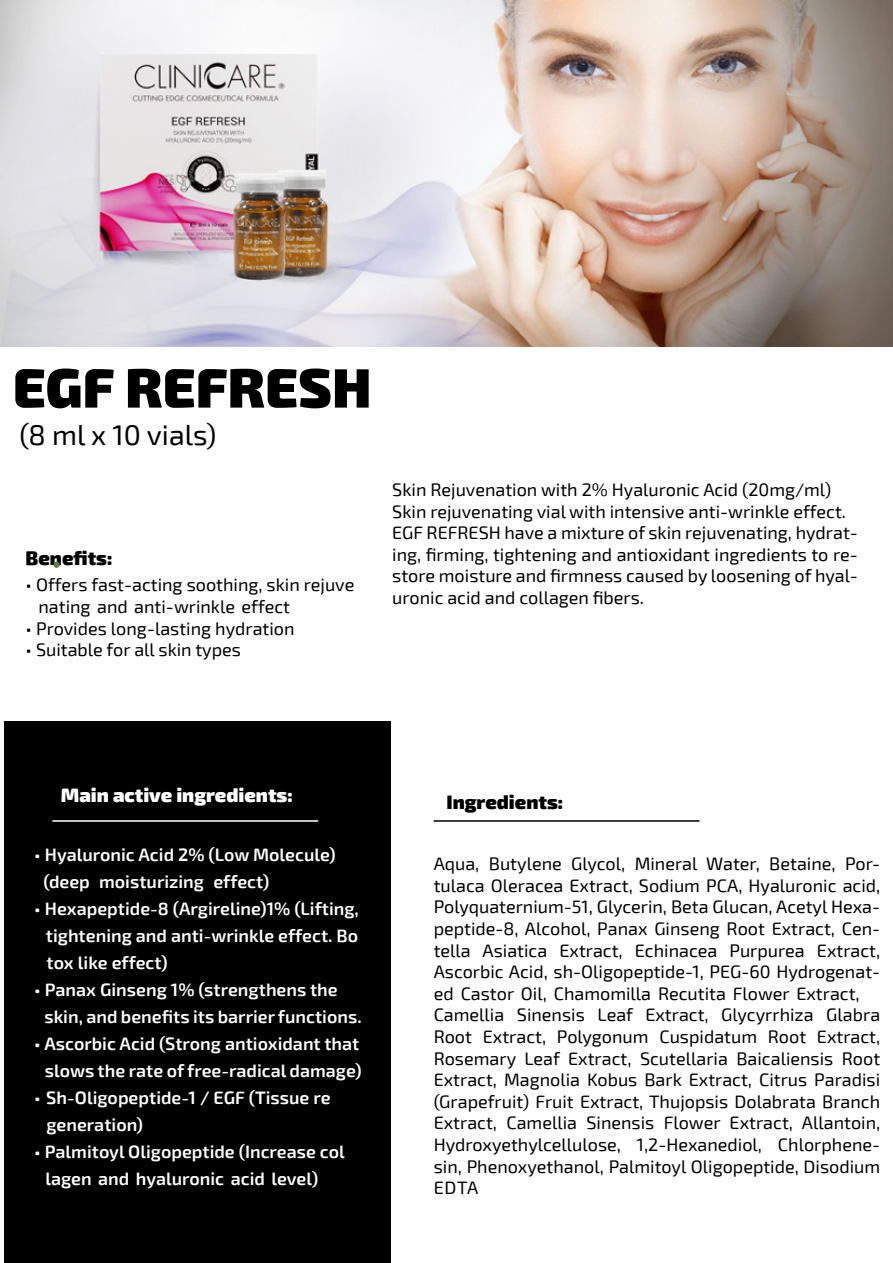
<style>
.page{position:relative;width:893px;height:1263px;background:#fff}
.page>*{position:absolute;margin:0;border:0;box-sizing:border-box;transform-origin:0 0}
.t1{font:900 55.5px "Exo 2";color:#000}
.t2{font:28.5px "Exo 2";color:#000}
.t3{font:900 19.5px "Exo 2";color:#fff}
.t4{font:900 19.5px "Exo 2";color:#000}
.t5{font:18px/21.6px "Exo 2";color:#000}
.t6{font:600 18px/27px "Exo 2";color:#fff}
</style>
<div class="page">
<div style="left:5px;top:722px;width:386px;height:541px;background:#000"></div>
<img style="left:0;top:0;width:893px;height:346px">
<svg style="left:54px;top:562px;width:6px;height:6px"></svg>
<hr style="left:52px;top:820px;width:266px;height:2px;background:#fff">
<hr style="left:434px;top:820px;width:265px;height:2px;background:#000">
<h1 class="t1" style="left:13px;top:354px;width:360px">EGF REFRESH</h1>
<h2 class="t2" style="left:19px;top:418px;width:199px">8( ml x 10 vials(</h2>
<p class="t4" style="left:26px;top:547px;width:88px">Benefits:</p>
<p class="t5" style="left:38px;top:575px;width:317px;text-indent:-13px">• Offers fast-acting soothing, skin rejuve nating and anti-wrinkle effect</p>
<p class="t5" style="left:26px;top:618px;width:271px">• Provides long-lasting hydration</p>
<p class="t5" style="left:26px;top:639px;width:217px">• Suitable for all skin types</p>
<p class="t5" style="left:392px;top:479px;width:455px">Skin Rejuvenation with 2% Hyaluronic Acid (20mg/ml(<br>Skin rejuvenating vial with intensive anti-wrinkle effect.</p>
<p class="t5" style="left:392px;top:522px;width:467px">EGF REFRESH have a mixture of skin rejuvenating, hydrat-</p>
<p class="t5" style="left:392px;top:544px;width:467px">ing, firming, tightening and antioxidant ingredients to re-</p>
<p class="t5" style="left:392px;top:566px;width:467px">store moisture and firmness caused by loosening of hyal-</p>
<p class="t5" style="left:392px;top:587px;width:253px">uronic acid and collagen fibers.</p>
<p class="t3" style="left:61px;top:783px;width:233px">Main active ingredients:</p>
<p class="t6" style="left:213px;top:842px;width:124px;text-indent:-179px">• Hyaluronic Acid 2% (Low Molecule( effect(</p>
<p class="t6" style="left:44px;top:869px;width:48px">(deep</p>
<p class="t6" style="left:46px;top:896px;width:315px;text-align:justify;text-indent:-12px">• Hexapeptide-8 (Argireline)1% (Lifting, tightening and anti-wrinkle effect. Bo tox like effect(</p>
<p class="t6" style="left:44px;top:977px;width:319px;text-indent:-10px">• Panax Ginseng 1% (strengthens the skin, and benefits its barrierfunctions.</p>
<p class="t6" style="left:34px;top:1031px;width:329px;text-align:center">• Ascorbic Acid (Strong antioxidant that slows the rate of free-radical damage(</p>
<p class="t6" style="left:46px;top:1085px;width:286px;text-indent:-12px">• Sh-Oligopeptide-1 / EGF (Tissue re generation(</p>
<p class="t6" style="left:45px;top:1139px;width:301px;text-indent:-11px">• Palmitoyl Oligopeptide (Increase col lagen and hyaluronic acid level(</p>
<p class="t6" style="left:99px;top:869px;width:106px">moisturizing</p>
<p class="t4" style="left:446px;top:790px;width:118px">Ingredients:</p>
<p class="t5" style="left:434px;top:853px;width:47px">Aqua,</p>
<p class="t5" style="left:489px;top:853px;width:74px">Butylene</p>
<p class="t5" style="left:571px;top:853px;width:55px">Glycol,</p>
<p class="t5" style="left:635px;top:853px;width:64px">Mineral</p>
<p class="t5" style="left:706px;top:853px;width:55px">Water,</p>
<p class="t5" style="left:769px;top:853px;width:68px">Betaine,</p>
<p class="t5" style="left:845px;top:853px;width:37px">Por-</p>
<p class="t5" style="left:434px;top:875px;width:448px">tulaca Oleracea Extract, Sodium PCA, Hyaluronic acid,</p>
<p class="t5" style="left:434px;top:897px;width:448px">Polyquaternium-51, Glycerin, Beta Glucan, Acetyl Hexa-</p>
<p class="t5" style="left:434px;top:918px;width:448px">peptide-8, Alcohol, Panax Ginseng Root Extract, Cen-</p>
<p class="t5" style="left:434px;top:940px;width:39px">tella</p>
<p class="t5" style="left:483px;top:940px;width:66px">Asiatica</p>
<p class="t5" style="left:559px;top:940px;width:65px">Extract,</p>
<p class="t5" style="left:635px;top:940px;width:84px">Echinacea</p>
<p class="t5" style="left:729px;top:940px;width:77px">Purpurea</p>
<p class="t5" style="left:817px;top:940px;width:65px">Extract,</p>
<p class="t5" style="left:434px;top:961px;width:448px">Ascorbic Acid, sh-Oligopeptide-1, PEG-60 Hydrogenat-</p>
<p class="t5" style="left:826px;top:1005px;width:55px">Glabra</p>
<p class="t5" style="left:434px;top:983px;width:427px">ed Castor Oil, Chamomilla Recutita Flower Extract,</p>
<p class="t5" style="left:597px;top:1005px;width:37px">Leaf</p>
<p class="t5" style="left:721px;top:1005px;width:94px">Glycyrrhiza</p>
<p class="t5" style="left:434px;top:1005px;width:72px">Camellia</p>
<p class="t5" style="left:517px;top:1005px;width:69px">Sinensis</p>
<p class="t5" style="left:645px;top:1005px;width:65px">Extract,</p>
<p class="t5" style="left:434px;top:1026px;width:40px">Root</p>
<p class="t5" style="left:483px;top:1026px;width:65px">Extract,</p>
<p class="t5" style="left:557px;top:1026px;width:93px">Polygonum</p>
<p class="t5" style="left:659px;top:1026px;width:99px">Cuspidatum</p>
<p class="t5" style="left:768px;top:1026px;width:40px">Root</p>
<p class="t5" style="left:817px;top:1026px;width:65px">Extract,</p>
<p class="t5" style="left:524px;top:1048px;width:37px">Leaf</p>
<p class="t5" style="left:640px;top:1048px;width:89px">Scutellaria</p>
<p class="t5" style="left:736px;top:1048px;width:98px">Baicaliensis</p>
<p class="t5" style="left:434px;top:1048px;width:84px">Rosemary</p>
<p class="t5" style="left:434px;top:1069px;width:448px">Extract, Magnolia Kobus Bark Extract, Citrus Paradisi</p>
<p class="t5" style="left:434px;top:1091px;width:448px">(Grapefruit) Fruit Extract, Thujopsis Dolabrata Branch</p>
<p class="t5" style="left:802px;top:1113px;width:80px">Allantoin,</p>
<p class="t5" style="left:842px;top:1048px;width:40px">Root</p>
<p class="t5" style="left:568px;top:1048px;width:65px">Extract,</p>
<p class="t5" style="left:506px;top:1113px;width:72px">Camellia</p>
<p class="t5" style="left:586px;top:1113px;width:69px">Sinensis</p>
<p class="t5" style="left:664px;top:1113px;width:58px">Flower</p>
<p class="t5" style="left:434px;top:1113px;width:65px">Extract,</p>
<p class="t5" style="left:434px;top:1156px;width:448px">sin, Phenoxyethanol, Palmitoyl Oligopeptide, Disodium</p>
<p class="t5" style="left:730px;top:1113px;width:65px">Extract,</p>
<p class="t5" style="left:637px;top:1134px;width:127px">1,2-Hexanediol,</p>
<p class="t5" style="left:778px;top:1134px;width:104px">Chlorphene-</p>
<p class="t5" style="left:434px;top:1134px;width:189px">Hydroxyethylcellulose,</p>
<p class="t5" style="left:434px;top:1177px;width:46px">EDTA</p>
</div>
